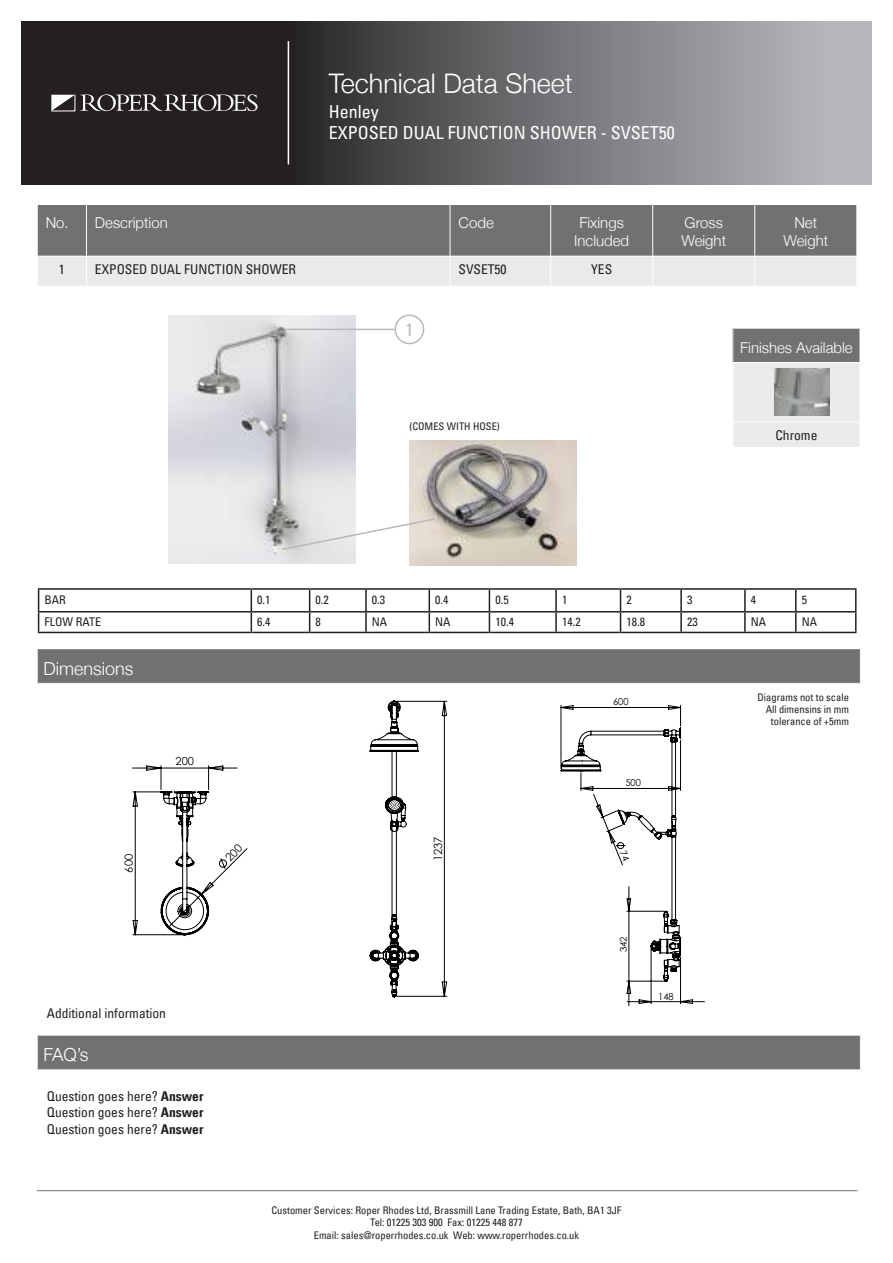
<style>
.page{position:relative;width:893px;height:1263px;background:#fff}
.page>*{position:absolute;margin:0;border:0;box-sizing:border-box;transform-origin:0 0}
.t1{font:300 27px "Helvetica Neue";color:#fff}
.t2{font:condensed 18px/21.6px "Univers LT";color:#fff}
.t3{font:300 18px "Helvetica Neue";color:#fff}
.t4{font:condensed 18px "Univers LT";color:#b9b9ba}
.t5{font:300 15px/18px "Helvetica Neue";color:#fff;text-align:center}
.t6{font:condensed 13.5px/16.2px "Univers LT";color:#241f1f;text-align:justify}
.t7{font:condensed 12px "Univers LT";color:#241f1f}
.t8{font:11.4px "Century Gothic";color:#000}
.t9{font:11.1px "Century Gothic";color:#000}
.t10{font:condensed 10.5px/12.6px "Univers LT";color:#241f1f;text-align:center}
.t11{font:9.6px "Century Gothic";color:#000}
.t12{font:9.3px "Century Gothic";color:#000}
.s1{font-family:"Univers Com 67 Bold Cond";font-stretch:normal}
</style>
<div class="page">
<svg style="left:21px;top:21px;width:851px;height:163px;background:#5d5d5f"></svg>
<svg style="left:51px;top:94px;width:207px;height:18px;background:#625f60"></svg>
<hr style="left:288px;top:41px;width:1px;height:123px;background:#fff">
<hr style="left:37px;top:1190px;width:820px;height:1px;background:#717072">
<img style="left:168px;top:315px;width:187px;height:248px">
<svg style="left:38px;top:205px;width:818px;height:81px;background:#9e9d9e"></svg>
<hr style="left:86px;top:205px;width:1px;height:51px;background:#fff">
<hr style="left:450px;top:205px;width:1px;height:51px;background:#fff">
<hr style="left:550px;top:205px;width:1px;height:51px;background:#fff">
<hr style="left:652px;top:205px;width:1px;height:51px;background:#fff">
<hr style="left:754px;top:205px;width:1px;height:51px;background:#fff">
<hr style="left:37px;top:256px;width:49px;height:1px;background:#fff">
<hr style="left:86px;top:256px;width:364px;height:1px;background:#fff">
<hr style="left:86px;top:256px;width:1px;height:30px;background:#fff">
<hr style="left:450px;top:256px;width:101px;height:1px;background:#fff">
<hr style="left:450px;top:256px;width:1px;height:30px;background:#fff">
<hr style="left:551px;top:256px;width:102px;height:1px;background:#fff">
<hr style="left:550px;top:256px;width:1px;height:30px;background:#fff">
<hr style="left:653px;top:256px;width:102px;height:1px;background:#fff">
<hr style="left:652px;top:256px;width:1px;height:30px;background:#fff">
<hr style="left:755px;top:256px;width:102px;height:1px;background:#fff">
<hr style="left:754px;top:256px;width:1px;height:30px;background:#fff">
<div style="left:37px;top:649px;width:823px;height:34px;background:#717072"></div>
<hr style="left:37px;top:649px;width:1px;height:34px;background:#fff">
<div style="left:37px;top:1035px;width:823px;height:35px;background:#717072"></div>
<hr style="left:37px;top:1035px;width:1px;height:34px;background:#fff">
<hr style="left:37px;top:1069px;width:824px;height:1px;background:#fff">
<hr style="left:37px;top:1035px;width:824px;height:1px;background:#fff">
<div style="left:733px;top:328px;width:127px;height:34px;background:#717072"></div>
<svg style="left:732px;top:362px;width:128px;height:85px;background:#eae9e9"></svg>
<hr style="left:732px;top:328px;width:128px;height:1px;background:#fff">
<div style="left:395px;top:314px;width:29px;height:30px;border:2px solid #b9b9ba;border-radius:50%"></div>
<img style="left:774px;top:369px;width:55px;height:47px">
<hr style="left:286px;top:329px;width:109px;height:1px;background:#b9b9ba">
<svg style="left:369px;top:700px;width:79px;height:298px"></svg>
<img style="left:409px;top:440px;width:167px;height:125px">
<svg style="left:280px;top:517px;width:157px;height:34px"></svg>
<hr style="left:38px;top:588px;width:213px;height:2px;background:#241f1f">
<hr style="left:251px;top:588px;width:59px;height:2px;background:#241f1f">
<hr style="left:310px;top:588px;width:56px;height:2px;background:#241f1f">
<hr style="left:366px;top:588px;width:63px;height:2px;background:#241f1f">
<hr style="left:365px;top:590px;width:2px;height:21px;background:#241f1f">
<hr style="left:429px;top:588px;width:60px;height:2px;background:#241f1f">
<hr style="left:489px;top:588px;width:67px;height:2px;background:#241f1f">
<hr style="left:556px;top:588px;width:65px;height:2px;background:#241f1f">
<hr style="left:555px;top:590px;width:2px;height:21px;background:#241f1f">
<hr style="left:621px;top:588px;width:60px;height:2px;background:#241f1f">
<hr style="left:681px;top:588px;width:64px;height:2px;background:#241f1f">
<hr style="left:680px;top:590px;width:2px;height:21px;background:#241f1f">
<hr style="left:745px;top:588px;width:51px;height:2px;background:#241f1f">
<hr style="left:744px;top:590px;width:2px;height:21px;background:#241f1f">
<hr style="left:796px;top:588px;width:60px;height:2px;background:#241f1f">
<hr style="left:38px;top:611px;width:213px;height:1px;background:#241f1f">
<svg style="left:38px;top:590px;width:1px;height:42px"></svg>
<hr style="left:251px;top:611px;width:59px;height:1px;background:#241f1f">
<svg style="left:251px;top:590px;width:1px;height:42px"></svg>
<hr style="left:310px;top:611px;width:56px;height:1px;background:#241f1f">
<svg style="left:309px;top:590px;width:1px;height:42px"></svg>
<hr style="left:366px;top:611px;width:63px;height:1px;background:#241f1f">
<hr style="left:365px;top:612px;width:2px;height:20px;background:#241f1f">
<hr style="left:429px;top:611px;width:60px;height:1px;background:#241f1f">
<svg style="left:429px;top:590px;width:1px;height:42px"></svg>
<hr style="left:489px;top:611px;width:67px;height:1px;background:#241f1f">
<svg style="left:489px;top:590px;width:1px;height:42px"></svg>
<hr style="left:556px;top:611px;width:65px;height:1px;background:#241f1f">
<hr style="left:555px;top:612px;width:2px;height:20px;background:#241f1f">
<hr style="left:621px;top:611px;width:60px;height:1px;background:#241f1f">
<svg style="left:620px;top:590px;width:1px;height:42px"></svg>
<hr style="left:681px;top:611px;width:64px;height:1px;background:#241f1f">
<hr style="left:680px;top:612px;width:2px;height:20px;background:#241f1f">
<hr style="left:745px;top:611px;width:51px;height:1px;background:#241f1f">
<hr style="left:744px;top:612px;width:2px;height:20px;background:#241f1f">
<hr style="left:796px;top:611px;width:60px;height:1px;background:#241f1f">
<svg style="left:795px;top:590px;width:1px;height:42px"></svg>
<svg style="left:855px;top:590px;width:1px;height:42px"></svg>
<hr style="left:38px;top:632px;width:213px;height:1px;background:#241f1f">
<hr style="left:251px;top:632px;width:59px;height:1px;background:#241f1f">
<hr style="left:310px;top:632px;width:56px;height:1px;background:#241f1f">
<hr style="left:366px;top:632px;width:63px;height:1px;background:#241f1f">
<hr style="left:429px;top:632px;width:60px;height:1px;background:#241f1f">
<hr style="left:489px;top:632px;width:67px;height:1px;background:#241f1f">
<hr style="left:556px;top:632px;width:65px;height:1px;background:#241f1f">
<hr style="left:621px;top:632px;width:60px;height:1px;background:#241f1f">
<hr style="left:681px;top:632px;width:64px;height:1px;background:#241f1f">
<hr style="left:745px;top:632px;width:51px;height:1px;background:#241f1f">
<hr style="left:796px;top:632px;width:60px;height:1px;background:#241f1f">
<svg style="left:132px;top:765px;width:116px;height:172px"></svg>
<svg style="left:560px;top:705px;width:145px;height:301px"></svg>
<h1 class="t1" style="left:329px;top:67px;width:246px">Technical Data Sheet</h1>
<h2 class="t2" style="left:329px;top:100px;width:348px">Henley<br>EXPOSED DUAL FUNCTION SHOWER - SVSET50</h2>
<h3 class="t5" style="left:46px;top:213px;width:124px">No. Description</h3>
<h3 class="t5" style="left:459px;top:213px;width:37px">Code</h3>
<h3 class="t5" style="left:574px;top:213px;width:57px">Fixings<br>Included</h3>
<h3 class="t5" style="left:681px;top:213px;width:46px;text-align:left">Gross<br>Weight</h3>
<h3 class="t5" style="left:783px;top:213px;width:46px">Net<br>Weight</h3>
<p class="t6" style="left:59px;top:261px;width:7px">1</p>
<p class="t6" style="left:95px;top:261px;width:203px">EXPOSED DUAL FUNCTION SHOWER</p>
<p class="t6" style="left:459px;top:261px;width:50px">SVSET50</p>
<p class="t6" style="left:591px;top:261px;width:23px">YES</p>
<h2 class="t4" style="left:405px;top:318px;width:9px">1</h2>
<p class="t10" style="left:409px;top:420px;width:92px">(COMES WITH HOSE)</p>
<h3 class="t5" style="left:740px;top:338px;width:114px">Finishes Available</h3>
<p class="t6" style="left:775px;top:427px;width:43px">Chrome</p>
<p class="t7" style="left:45px;top:592px;width:23px">BAR</p>
<p class="t7" style="left:257px;top:592px;width:15px">0.1</p>
<p class="t7" style="left:316px;top:592px;width:15px">0.2</p>
<p class="t7" style="left:372px;top:592px;width:15px">0.3</p>
<p class="t7" style="left:435px;top:592px;width:15px">0.4</p>
<p class="t7" style="left:495px;top:592px;width:15px">0.5</p>
<p class="t7" style="left:562px;top:592px;width:7px">1</p>
<p class="t7" style="left:627px;top:592px;width:7px">2</p>
<p class="t7" style="left:687px;top:592px;width:7px">3</p>
<p class="t7" style="left:751px;top:592px;width:7px">4</p>
<p class="t7" style="left:802px;top:592px;width:7px">5</p>
<p class="t7" style="left:45px;top:615px;width:58px">FLOW RATE</p>
<p class="t7" style="left:257px;top:615px;width:15px">6.4</p>
<p class="t7" style="left:316px;top:615px;width:7px">8</p>
<p class="t7" style="left:372px;top:615px;width:17px">NA</p>
<p class="t7" style="left:435px;top:615px;width:17px">NA</p>
<p class="t7" style="left:495px;top:615px;width:20px">10.4</p>
<p class="t7" style="left:562px;top:615px;width:20px">14.2</p>
<p class="t7" style="left:627px;top:615px;width:20px">18.8</p>
<p class="t7" style="left:687px;top:615px;width:12px">23</p>
<p class="t7" style="left:751px;top:615px;width:17px">NA</p>
<p class="t7" style="left:802px;top:615px;width:17px">NA</p>
<h2 class="t3" style="left:44px;top:657px;width:91px">Dimensions</h2>
<p class="t9" style="left:121px;top:872px;width:20px;rotate:-90deg">600</p>
<p class="t9" style="left:176px;top:754px;width:20px">200</p>
<p class="t6" style="left:47px;top:1005px;width:121px">Additional information</p>
<h2 class="t3" style="left:44px;top:1044px;width:47px">FAQ’s</h2>
<p class="t6" style="left:47px;top:1088px;width:158px">Question goes here? <span class="s1">Answer </span>Question goes here? <span class="s1">Answer </span>Question goes here? <span class="s1">Answer</span></p>
<p class="t8" style="left:430px;top:861px;width:26px;rotate:-90deg">1237</p>
<p class="t11" style="left:613px;top:695px;width:17px">600</p>
<p class="t11" style="left:625px;top:776px;width:17px">500</p>
<p class="t12" style="left:617px;top:952px;width:17px;rotate:-90deg">342</p>
<p class="t11" style="left:658px;top:989px;width:17px">148</p>
<p class="t10" style="left:271px;top:1204px;width:352px">Customer Services: Roper Rhodes Ltd, Brassmill Lane Trading Estate, Bath, BA1 3JF<br>Tel: 01225 303 900 Fax: 01225 448 877<br>Email: sales@roperrhodes.co.uk Web: www.roperrhodes.co.uk</p>
<p class="t10" style="left:757px;top:691px;width:93px;line-height:12px;text-align:right">Diagrams not to scale<br>All dimensins in mm tolerance of +5mm</p>
</div>
